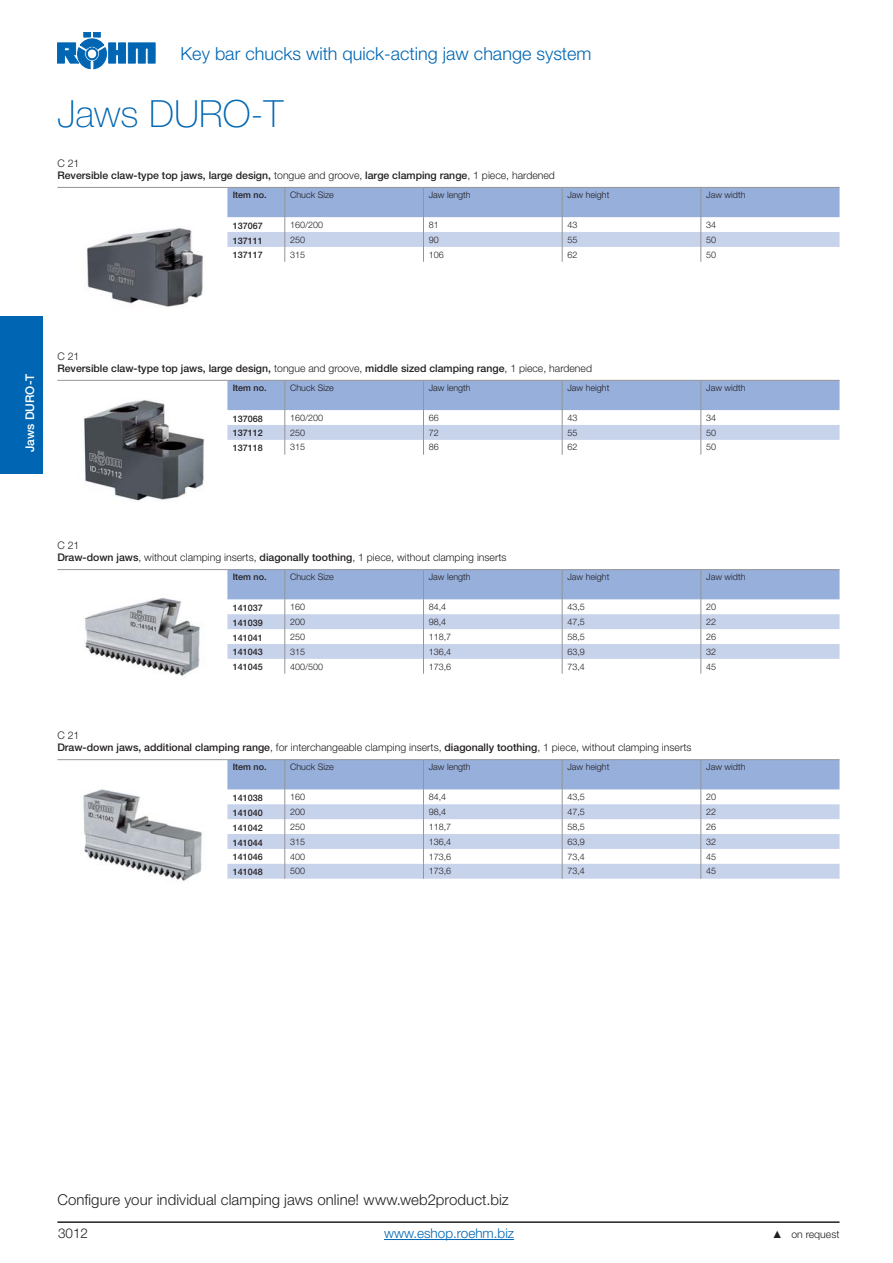
<style>
.page{position:relative;width:893px;height:1263px;background:#fff}
.page>*{position:absolute;margin:0;border:0;box-sizing:border-box;transform-origin:0 0}
.t1{font:100 37.5px "Helvetica Neue LT Std";color:#0066b3}
.t2{font:300 18px "Helvetica Neue LT Std";color:#0066b3}
.t3{font:300 15px "Helvetica Neue LT Std";letter-spacing:.005em;color:#231f20}
.t4{font:300 13.5px "Helvetica Neue LT Std";color:#0066b3}
.t5{font:300 13.5px "Helvetica Neue LT Std";color:#231f20}
.t6{font:500 12px "Helvetica Neue LT Std";color:#fff}
.t7{font:300 10.5px/12px "Helvetica Neue LT Std";color:#231f20}
.t8{font:500 10.5px/12px "Helvetica Neue LT Std";color:#231f20}
.t9{font:300 9px "Helvetica Neue LT Std";color:#231f20}
.t10{font:500 9px "Helvetica Neue LT Std";color:#231f20}
.s1{font-weight:300}
.s2{font-weight:500}
</style>
<div class="page">
<svg style="left:57px;top:32px;width:98px;height:37px"></svg>
<div style="left:86px;top:48px;width:12px;height:12px;border:1px solid #0066b3;border-radius:50%"></div>
<div style="left:87px;top:49px;width:10px;height:10px;border:1px solid #0066b3;border-radius:50%"></div>
<hr style="left:57px;top:1221px;width:782px;height:2px;background:#231f20">
<div style="left:0;top:316px;width:43px;height:158px;background:#0066b3"></div>
<hr style="left:57px;top:187px;width:170px;height:1px;background:#939598">
<svg style="left:227px;top:187px;width:612px;height:75px"></svg>
<hr style="left:57px;top:380px;width:170px;height:1px;background:#939598">
<svg style="left:227px;top:380px;width:612px;height:75px"></svg>
<hr style="left:57px;top:569px;width:170px;height:1px;background:#939598">
<hr style="left:227px;top:569px;width:196px;height:1px;background:#939598">
<hr style="left:423px;top:569px;width:139px;height:1px;background:#939598">
<hr style="left:562px;top:569px;width:139px;height:1px;background:#939598">
<hr style="left:701px;top:569px;width:138px;height:1px;background:#939598">
<svg style="left:227px;top:570px;width:612px;height:104px"></svg>
<hr style="left:57px;top:759px;width:170px;height:1px;background:#939598">
<hr style="left:227px;top:759px;width:196px;height:1px;background:#939598">
<hr style="left:423px;top:759px;width:139px;height:1px;background:#939598">
<hr style="left:562px;top:759px;width:139px;height:1px;background:#939598">
<hr style="left:701px;top:759px;width:138px;height:1px;background:#939598">
<svg style="left:227px;top:760px;width:612px;height:119px"></svg>
<img style="left:87px;top:228px;width:116px;height:79px">
<img style="left:84px;top:400px;width:120px;height:101px">
<img style="left:85px;top:598px;width:115px;height:78px">
<img style="left:83px;top:789px;width:119px;height:92px">
<hr style="left:384px;top:1239px;width:130px;height:1px;background:#0066b3">
<h2 class="t2" style="left:181px;top:47px;width:412px">Key bar chucks with quick-acting jaw change system</h2>
<h1 class="t1" style="left:57px;top:100px;width:227px">Jaws DURO-T</h1>
<p class="t8" style="left:57px;top:158px;width:499px"><span class="s1">C 21<br></span>Reversible claw-type top jaws, large design, <span class="s1">tongue and groove,</span> large clamping range<span class="s1">, 1 piece, hardened</span></p>
<p class="t10" style="left:233px;top:192px;width:35px">Item no.</p>
<p class="t9" style="left:290px;top:192px;width:45px">Chuck Size</p>
<p class="t9" style="left:429px;top:192px;width:43px">Jaw length</p>
<p class="t9" style="left:567px;top:192px;width:43px">Jaw height</p>
<p class="t9" style="left:706px;top:192px;width:41px">Jaw width</p>
<p class="t10" style="left:233px;top:222px;width:32px">137067</p>
<p class="t9" style="left:290px;top:221px;width:35px">160/200</p>
<p class="t9" style="left:429px;top:221px;width:12px">81</p>
<p class="t9" style="left:567px;top:221px;width:12px">43</p>
<p class="t9" style="left:706px;top:221px;width:12px">34</p>
<p class="t10" style="left:233px;top:237px;width:32px">137111</p>
<p class="t9" style="left:290px;top:236px;width:17px">250</p>
<p class="t9" style="left:429px;top:236px;width:12px">90</p>
<p class="t9" style="left:567px;top:236px;width:12px">55</p>
<p class="t9" style="left:706px;top:236px;width:12px">50</p>
<p class="t10" style="left:233px;top:252px;width:32px">137117</p>
<p class="t9" style="left:290px;top:251px;width:17px">315</p>
<p class="t9" style="left:429px;top:251px;width:17px">106</p>
<p class="t9" style="left:567px;top:251px;width:12px">62</p>
<p class="t9" style="left:706px;top:251px;width:12px">50</p>
<h3 class="t6" style="left:25px;top:452px;width:80px;rotate:-90deg">Jaws DURO-T</h3>
<p class="t8" style="left:57px;top:351px;width:536px"><span class="s1">C 21<br></span>Reversible claw-type top jaws, large design, <span class="s1">tongue and groove,</span> middle sized clamping range<span class="s1">, 1 piece, hardened</span></p>
<p class="t10" style="left:233px;top:385px;width:35px">Item no.</p>
<p class="t9" style="left:290px;top:385px;width:45px">Chuck Size</p>
<p class="t9" style="left:429px;top:385px;width:43px">Jaw length</p>
<p class="t9" style="left:567px;top:385px;width:43px">Jaw height</p>
<p class="t9" style="left:706px;top:385px;width:41px">Jaw width</p>
<p class="t10" style="left:233px;top:415px;width:32px">137068</p>
<p class="t9" style="left:290px;top:414px;width:35px">160/200</p>
<p class="t9" style="left:429px;top:414px;width:12px">66</p>
<p class="t9" style="left:567px;top:414px;width:12px">43</p>
<p class="t9" style="left:706px;top:414px;width:12px">34</p>
<p class="t10" style="left:233px;top:430px;width:32px">137112</p>
<p class="t9" style="left:290px;top:429px;width:17px">250</p>
<p class="t9" style="left:429px;top:429px;width:12px">72</p>
<p class="t9" style="left:567px;top:429px;width:12px">55</p>
<p class="t9" style="left:706px;top:429px;width:12px">50</p>
<p class="t10" style="left:233px;top:445px;width:32px">137118</p>
<p class="t9" style="left:290px;top:444px;width:17px">315</p>
<p class="t9" style="left:429px;top:444px;width:12px">86</p>
<p class="t9" style="left:567px;top:444px;width:12px">62</p>
<p class="t9" style="left:706px;top:444px;width:12px">50</p>
<p class="t7" style="left:57px;top:540px;width:451px">C 21<br><span class="s2">Draw-down jaws</span>, without clamping inserts, <span class="s2">diagonally toothing</span>, 1 piece, without clamping inserts</p>
<p class="t10" style="left:233px;top:574px;width:35px">Item no.</p>
<p class="t9" style="left:290px;top:574px;width:45px">Chuck Size</p>
<p class="t9" style="left:429px;top:574px;width:43px">Jaw length</p>
<p class="t9" style="left:567px;top:574px;width:43px">Jaw height</p>
<p class="t9" style="left:706px;top:574px;width:41px">Jaw width</p>
<p class="t10" style="left:233px;top:604px;width:32px">141037</p>
<p class="t9" style="left:290px;top:604px;width:17px">160</p>
<p class="t9" style="left:429px;top:604px;width:19px">84,4</p>
<p class="t9" style="left:567px;top:604px;width:19px">43,5</p>
<p class="t9" style="left:706px;top:604px;width:12px">20</p>
<p class="t10" style="left:233px;top:619px;width:32px">141039</p>
<p class="t9" style="left:290px;top:618px;width:17px">200</p>
<p class="t9" style="left:429px;top:618px;width:19px">98,4</p>
<p class="t9" style="left:567px;top:618px;width:19px">47,5</p>
<p class="t9" style="left:706px;top:618px;width:12px">22</p>
<p class="t10" style="left:233px;top:634px;width:32px">141041</p>
<p class="t9" style="left:290px;top:633px;width:17px">250</p>
<p class="t9" style="left:429px;top:633px;width:24px">118,7</p>
<p class="t9" style="left:567px;top:633px;width:19px">58,5</p>
<p class="t9" style="left:706px;top:633px;width:12px">26</p>
<p class="t10" style="left:233px;top:649px;width:32px">141043</p>
<p class="t9" style="left:290px;top:648px;width:17px">315</p>
<p class="t9" style="left:429px;top:648px;width:24px">136,4</p>
<p class="t9" style="left:567px;top:648px;width:19px">63,9</p>
<p class="t9" style="left:706px;top:648px;width:12px">32</p>
<p class="t10" style="left:233px;top:664px;width:32px">141045</p>
<p class="t9" style="left:290px;top:663px;width:35px">400/500</p>
<p class="t9" style="left:429px;top:663px;width:24px">173,6</p>
<p class="t9" style="left:567px;top:663px;width:19px">73,4</p>
<p class="t9" style="left:706px;top:663px;width:12px">45</p>
<p class="t7" style="left:57px;top:730px;width:636px">C 21<br><span class="s2">Draw-down jaws, additional clamping range</span>, for interchangeable clamping inserts, <span class="s2">diagonally toothing</span>, 1 piece, without clamping inserts</p>
<p class="t10" style="left:233px;top:764px;width:35px">Item no.</p>
<p class="t9" style="left:290px;top:764px;width:45px">Chuck Size</p>
<p class="t9" style="left:429px;top:764px;width:43px">Jaw length</p>
<p class="t9" style="left:567px;top:764px;width:43px">Jaw height</p>
<p class="t9" style="left:706px;top:764px;width:41px">Jaw width</p>
<p class="t10" style="left:233px;top:794px;width:32px">141038</p>
<p class="t9" style="left:290px;top:794px;width:17px">160</p>
<p class="t9" style="left:429px;top:794px;width:19px">84,4</p>
<p class="t9" style="left:567px;top:794px;width:19px">43,5</p>
<p class="t9" style="left:706px;top:794px;width:12px">20</p>
<p class="t10" style="left:233px;top:809px;width:32px">141040</p>
<p class="t9" style="left:290px;top:808px;width:17px">200</p>
<p class="t9" style="left:429px;top:808px;width:19px">98,4</p>
<p class="t9" style="left:567px;top:808px;width:19px">47,5</p>
<p class="t9" style="left:706px;top:808px;width:12px">22</p>
<p class="t10" style="left:233px;top:824px;width:32px">141042</p>
<p class="t9" style="left:290px;top:823px;width:17px">250</p>
<p class="t9" style="left:429px;top:823px;width:24px">118,7</p>
<p class="t9" style="left:567px;top:823px;width:19px">58,5</p>
<p class="t9" style="left:706px;top:823px;width:12px">26</p>
<p class="t10" style="left:233px;top:839px;width:32px">141044</p>
<p class="t9" style="left:290px;top:838px;width:17px">315</p>
<p class="t9" style="left:429px;top:838px;width:24px">136,4</p>
<p class="t9" style="left:567px;top:838px;width:19px">63,9</p>
<p class="t9" style="left:706px;top:838px;width:12px">32</p>
<p class="t10" style="left:233px;top:854px;width:32px">141046</p>
<p class="t9" style="left:290px;top:853px;width:17px">400</p>
<p class="t9" style="left:429px;top:853px;width:24px">173,6</p>
<p class="t9" style="left:567px;top:853px;width:19px">73,4</p>
<p class="t9" style="left:706px;top:853px;width:12px">45</p>
<p class="t10" style="left:233px;top:869px;width:32px">141048</p>
<p class="t9" style="left:290px;top:868px;width:17px">500</p>
<p class="t9" style="left:429px;top:868px;width:24px">173,6</p>
<p class="t9" style="left:567px;top:868px;width:19px">73,4</p>
<p class="t9" style="left:706px;top:868px;width:12px">45</p>
<h3 class="t3" style="left:57px;top:1194px;width:453px">Configure your individual clamping jaws online! www.web2product.biz</h3>
<h3 class="t4" style="left:384px;top:1229px;width:131px">www.eshop.roehm.biz</h3>
<h3 class="t5" style="left:58px;top:1229px;width:32px">3012</h3>
<p class="t7" style="left:791px;top:1229px;width:50px">on request</p>
</div>
